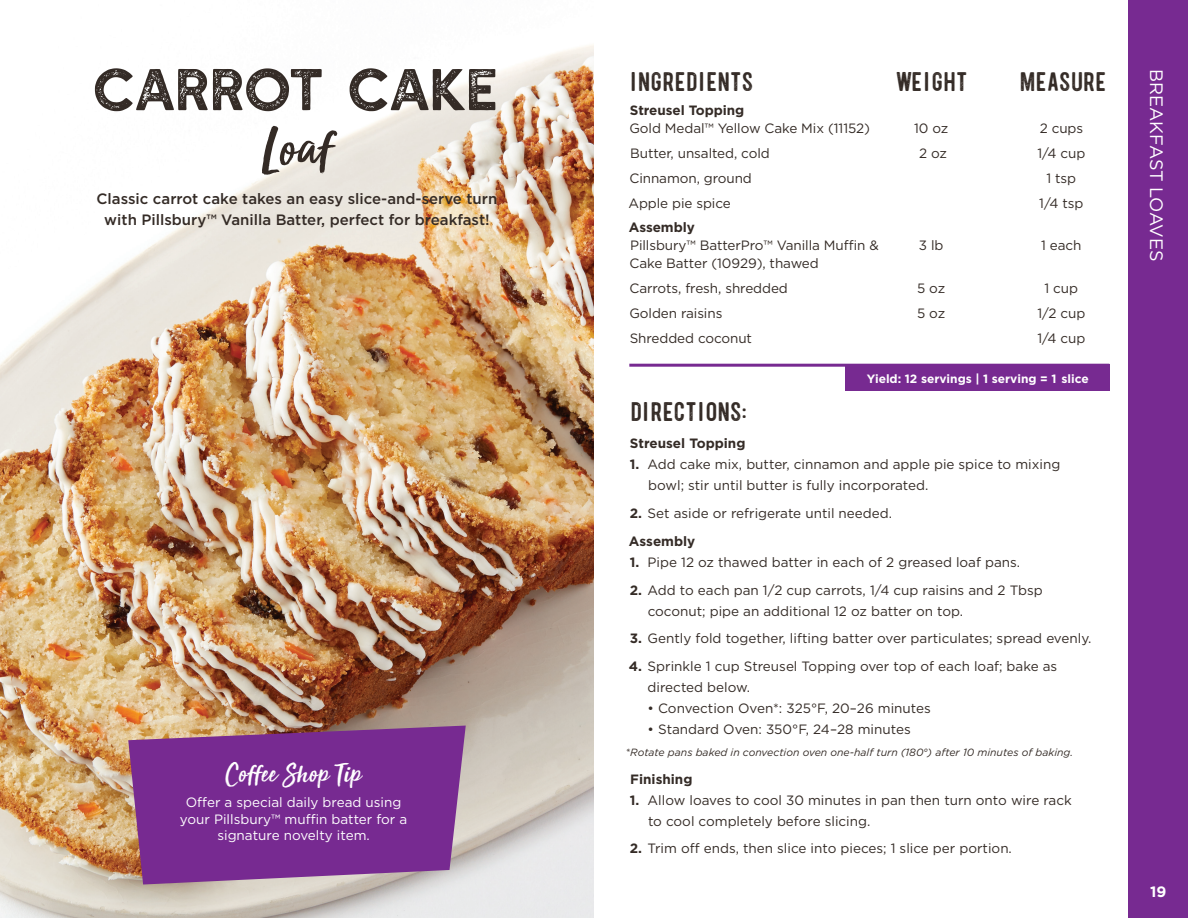
<style>
.page{position:relative;width:1188px;height:918px;background:#fff}
.page>*{position:absolute;margin:0;border:0;box-sizing:border-box;transform-origin:0 0}
.t1{font:61.5px "Sun Valley";color:#342b26}
.t2{font:54px "Heinberg Textured";letter-spacing:.005em;color:#342b26}
.t3{font:30px "Sun Valley";color:#fff}
.t4{font:27px "Orange County";letter-spacing:-.165em;color:#342b26}
.t5{font:18px "Gotham";color:#fff}
.t6{font:500 15px/21px "Gotham";color:#342b26;text-align:center}
.t7{font:700 15px "Gotham";color:#fff}
.Directions{font:13.5px/21px "Gotham";color:#342b26}
.Recipe_Ingredients_Weight_Measure{font:13.5px "Gotham";letter-spacing:-.005em;color:#342b26}
.t8{font:13.5px/16.5px "Gotham";color:#fff;text-align:center}
.Directions-2{font:700 13.5px "Gotham";color:#342b26}
.Recipe_Ingredients_Weight_Measure-2{font:700 13.5px "Gotham";letter-spacing:-.005em;color:#342b26}
.Yield_Copy_in_Color_Box{font:700 12px "Gotham";color:#fff}
.t9{font:italic 10.5px "Gotham";color:#342b26}
.s1{font-weight:700}
</style>
<div class="page">
<img style="left:0;top:45px;width:594px;height:873px">
<div style="left:1129px;top:0;width:59px;height:918px;background:#772a91"></div>
<svg style="left:128px;top:726px;width:338px;height:159px;background:#823c90"></svg>
<div style="left:846px;top:364px;width:264px;height:27px;background:#772a91"></div>
<hr style="left:629px;top:364px;width:480px;height:3px;background:#772a91">
<p class="t2" style="left:95px;top:47px;width:406px">CARROT CAKE</p>
<p class="t1" style="left:262px;top:95px;width:72px">Loaf</p>
<p class="t6" style="left:97px;top:188px;width:402px">Classic carrot cake takes an easy slice-and-serve turn with Pillsbury™ Vanilla Batter, perfect for breakfast!</p>
<p class="t3" style="left:226px;top:747px;width:136px">Coffee Shop Tip</p>
<p class="t8" style="left:180px;top:794px;width:229px">Offer a special daily bread using your Pillsbury™ muffin batter for a signature novelty item.</p>
<p class="t4" style="left:626px;top:70px;width:207px">I NGREDIENTS W</p>
<p class="t4" style="left:909px;top:70px;width:63px">EIGHT</p>
<p class="t4" style="left:1019px;top:70px;width:92px">MEASURE</p>
<p class="Recipe_Ingredients_Weight_Measure-2" style="left:630px;top:102px;width:116px">Streusel Topping</p>
<p class="Recipe_Ingredients_Weight_Measure" style="left:629px;top:120px;width:242px">Gold Medal™ Yellow Cake Mix (11152)</p>
<p class="Recipe_Ingredients_Weight_Measure" style="left:914px;top:120px;width:36px">10 oz</p>
<p class="Recipe_Ingredients_Weight_Measure" style="left:1040px;top:120px;width:45px">2 cups</p>
<p class="Recipe_Ingredients_Weight_Measure" style="left:630px;top:145px;width:141px">Butter, unsalted, cold</p>
<p class="Recipe_Ingredients_Weight_Measure" style="left:919px;top:145px;width:29px">2 oz</p>
<p class="Recipe_Ingredients_Weight_Measure" style="left:1037px;top:145px;width:50px">1/4 cup</p>
<p class="Recipe_Ingredients_Weight_Measure" style="left:629px;top:170px;width:124px">Cinnamon, ground</p>
<p class="Recipe_Ingredients_Weight_Measure" style="left:1047px;top:170px;width:31px">1 tsp</p>
<p class="Recipe_Ingredients_Weight_Measure" style="left:629px;top:194px;width:104px">Apple pie spice</p>
<p class="Recipe_Ingredients_Weight_Measure" style="left:1039px;top:194px;width:46px">1/4 tsp</p>
<p class="Recipe_Ingredients_Weight_Measure-2" style="left:629px;top:219px;width:67px">Assembly</p>
<p class="Recipe_Ingredients_Weight_Measure" style="left:630px;top:237px;width:250px">Pillsbury™ BatterPro™ Vanilla Muffin &amp;</p>
<p class="Recipe_Ingredients_Weight_Measure" style="left:919px;top:237px;width:26px">3 lb</p>
<p class="Recipe_Ingredients_Weight_Measure" style="left:1041px;top:237px;width:42px">1 each</p>
<p class="Recipe_Ingredients_Weight_Measure" style="left:629px;top:255px;width:191px">Cake Batter (10929), thawed</p>
<p class="Recipe_Ingredients_Weight_Measure" style="left:629px;top:280px;width:160px">Carrots, fresh, shredded</p>
<p class="Recipe_Ingredients_Weight_Measure" style="left:917px;top:280px;width:30px">5 oz</p>
<p class="Recipe_Ingredients_Weight_Measure" style="left:1045px;top:280px;width:35px">1 cup</p>
<p class="Recipe_Ingredients_Weight_Measure" style="left:629px;top:305px;width:94px">Golden raisins</p>
<p class="Recipe_Ingredients_Weight_Measure" style="left:917px;top:305px;width:30px">5 oz</p>
<p class="Recipe_Ingredients_Weight_Measure" style="left:1037px;top:305px;width:50px">1/2 cup</p>
<p class="Recipe_Ingredients_Weight_Measure" style="left:630px;top:329px;width:124px">Shredded coconut</p>
<p class="Recipe_Ingredients_Weight_Measure" style="left:1037px;top:329px;width:50px">1/4 cup</p>
<p class="Yield_Copy_in_Color_Box" style="left:867px;top:371px;width:224px">Yield: 12 servings | 1 serving = 1 slice</p>
<p class="t4" style="left:628px;top:400px;width:123px">DIRECTIONS:</p>
<p class="Directions-2" style="left:630px;top:435px;width:117px">Streusel Topping</p>
<p class="Directions" style="left:648px;top:454px;width:414px;text-indent:-18px"><span class="s1">1.</span> Add cake mix, butter, cinnamon and apple pie spice to mixing bowl; stir until butter is fully incorporated.</p>
<p class="Directions" style="left:630px;top:503px;width:262px"><span class="s1">2.</span> Set aside or refrigerate until needed.</p>
<p class="Directions-2" style="left:629px;top:532px;width:68px">Assembly</p>
<p class="Directions" style="left:630px;top:551px;width:390px"><span class="s1">1.</span> Pipe 12 oz thawed batter in each of 2 greased loaf pans.</p>
<p class="Directions" style="left:648px;top:579px;width:397px;text-indent:-18px"><span class="s1">2.</span> Add to each pan 1/2 cup carrots, 1/4 cup raisins and 2 Tbsp coconut; pipe an additional 12 oz batter on top.</p>
<p class="Directions" style="left:630px;top:628px;width:461px"><span class="s1">3.</span> Gently fold together, lifting batter over particulates; spread evenly.</p>
<p class="Directions" style="left:648px;top:656px;width:411px;text-indent:-19px"><span class="s1">4.</span> Sprinkle 1 cup Streusel Topping over top of each loaf; bake as directed below.</p>
<p class="Directions" style="left:648px;top:698px;width:285px">• Convection Oven*: 325°F, 20–26 minutes</p>
<p class="Directions" style="left:648px;top:719px;width:265px">• Standard Oven: 350°F, 24–28 minutes</p>
<p class="t9" style="left:626px;top:745px;width:449px">*Rotate pans baked in convection oven one-half turn (180°) after 10 minutes of baking.</p>
<p class="Directions-2" style="left:630px;top:770px;width:64px">Finishing</p>
<p class="Directions" style="left:648px;top:789px;width:425px;text-indent:-18px"><span class="s1">1.</span> Allow loaves to cool 30 minutes in pan then turn onto wire rack to cool completely before slicing.</p>
<p class="Directions" style="left:630px;top:838px;width:382px"><span class="s1">2.</span> Trim off ends, then slice into pieces; 1 slice per portion.</p>
<p class="t5" style="left:1168px;top:69px;width:194px;rotate:90deg">BREAKFAST LOAVES</p>
<p class="t7" style="left:1150px;top:882px;width:18px">19</p>
</div>
